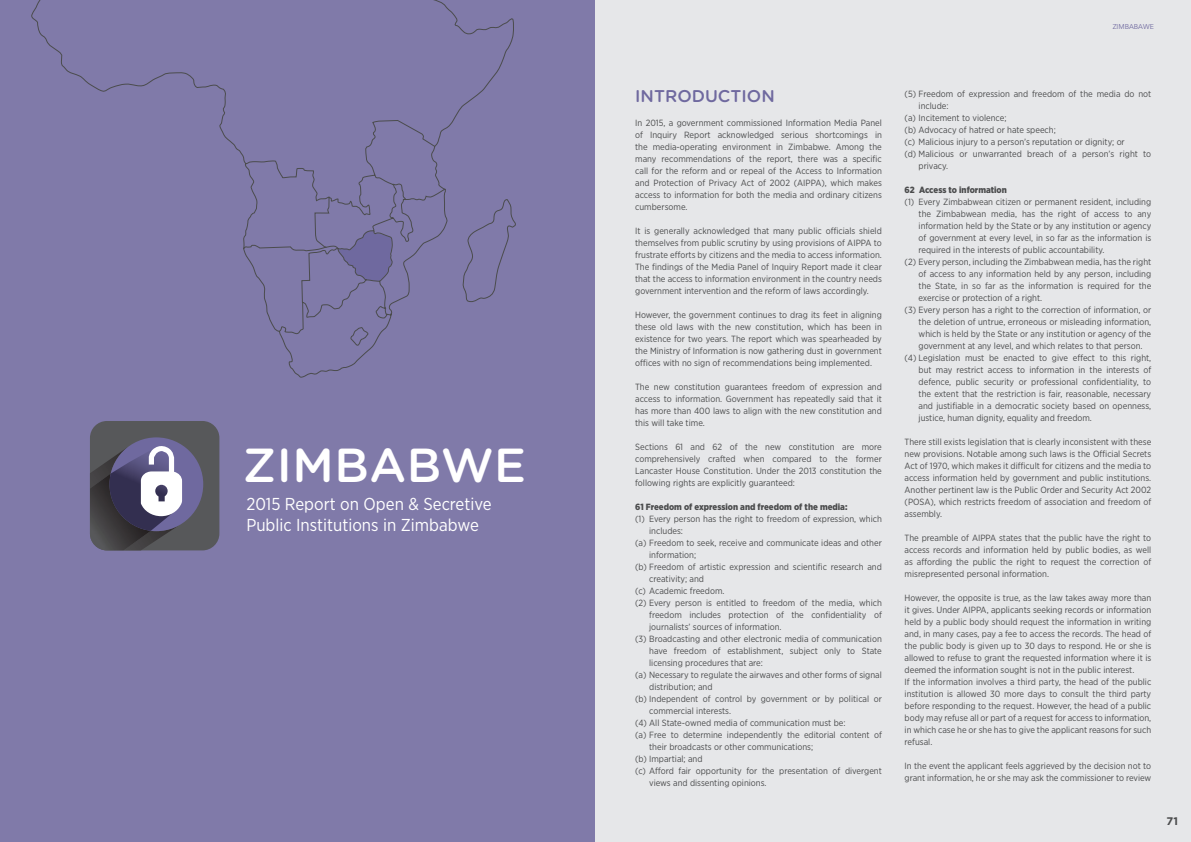
<style>
.page{position:relative;width:1191px;height:842px;background:#fff}
.page>*{position:absolute;margin:0;border:0;box-sizing:border-box;transform-origin:0 0}
.table_text_small_new{font:500 47.7px "Gotham Rounded";letter-spacing:.01em;color:#fff}
.t1{font:17.3px "Gotham Narrow";color:#fff}
.normal_text{font:500 17px "Gotham Rounded";color:#6f699f}
.t2{font:700 11px "Gotham";color:#4b4c4d}
.normal_text-2{font:9px/12px "Gotham Narrow";color:#4b4c4d;text-align:justify}
.bullets{font:9px/12px "Gotham Narrow";color:#4b4c4d}
.normal_text-3{font:900 9px "Gotham Narrow";color:#4b4c4d}
.t3{font:7px "Avenir";color:#6f699f}
.t4{font:7px "Avenir";color:#6585b0}
</style>
<div class="page">
<div style="left:0;top:0;width:595px;height:842px;background:#807aa9"></div>
<div style="left:595px;top:0;width:596px;height:842px;background:#e6e7e9"></div>
<svg style="left:31px;top:0;width:485px;height:378px"></svg>
<div style="left:90px;top:421px;width:129px;height:129px;background:#57585a;border-radius:17px"></div>
<div style="left:109px;top:437px;width:94px;height:94px;background:#6f699f;border-radius:50%"></div>
<svg style="left:90px;top:443px;width:92px;height:107px"></svg>
<p class="table_text_small_new" style="left:243px;top:431px;width:285px">ZIMBABWE</p>
<p class="t1" style="left:246px;top:493px;width:247px">2015 Report on Open &amp; Secretive</p>
<p class="t1" style="left:246px;top:514px;width:234px">Public Institutions in Zimbabwe</p>
<p class="t3" style="left:1112px;top:22px;width:43px">ZIMBABAWE</p>
<p class="t4" style="left:1119px;top:22px;width:36px">TANZANIA</p>
<p class="normal_text" style="left:635px;top:84px;width:141px">INTRODUCTION</p>
<p class="normal_text-2" style="left:635px;top:117px;width:248px">In 2015, a government commissioned Information Media Panel of Inquiry Report acknowledged serious shortcomings in the media-operating environment in Zimbabwe. Among the many recommendations of the report, there was a specific call for the reform and or repeal of the Access to Information and Protection of Privacy Act of 2002 (AIPPA), which makes access to information for both the media and ordinary citizens cumbersome.</p>
<p class="normal_text-2" style="left:635px;top:225px;width:248px">It is generally acknowledged that many public officials shield themselves from public scrutiny by using provisions of AIPPA to frustrate efforts by citizens and the media to access information.<br>The findings of the Media Panel of Inquiry Report made it clear that the access to information environment in the country needs government intervention and the reform of laws accordingly.</p>
<p class="normal_text-2" style="left:635px;top:309px;width:248px">However, the government continues to drag its feet in aligning these old laws with the new constitution, which has been in existence for two years. The report which was spearheaded by the Ministry of Information is now gathering dust in government offices with no sign of recommendations being implemented.</p>
<p class="normal_text-2" style="left:635px;top:381px;width:248px">The new constitution guarantees freedom of expression and access to information. Government has repeatedly said that it has more than 400 laws to align with the new constitution and this will take time.</p>
<p class="normal_text-2" style="left:635px;top:441px;width:248px">Sections 61 and 62 of the new constitution are more comprehensively crafted when compared to the former Lancaster House Constitution. Under the 2013 constitution the following rights are explicitly guaranteed:</p>
<p class="normal_text-3" style="left:635px;top:501px;width:214px">61 Freedom of expression and freedom of the media:</p>
<p class="bullets" style="left:649px;top:513px;width:234px;text-indent:-14px">(1) Every person has the right to freedom of expression, which includes:</p>
<p class="bullets" style="left:649px;top:537px;width:234px;text-indent:-14px">(a) Freedom to seek, receive and communicate ideas and other information;</p>
<p class="bullets" style="left:649px;top:561px;width:234px;text-indent:-14px">(b) Freedom of artistic expression and scientific research and creativity; and</p>
<p class="bullets" style="left:635px;top:585px;width:91px">(c) Academic freedom.</p>
<p class="bullets" style="left:649px;top:597px;width:234px;text-align:justify;text-indent:-14px">(2) Every person is entitled to freedom of the media, which freedom includes protection of the confidentiality of journalists’ sources of information.</p>
<p class="bullets" style="left:649px;top:633px;width:234px;text-align:justify;text-indent:-14px">(3) Broadcasting and other electronic media of communication have freedom of establishment, subject only to State licensing procedures that are:</p>
<p class="bullets" style="left:649px;top:669px;width:234px;text-indent:-14px">(a) Necessary to regulate the airwaves and other forms of signal distribution; and</p>
<p class="bullets" style="left:649px;top:693px;width:234px;text-indent:-14px">(b) Independent of control by government or by political or commercial interests.</p>
<p class="bullets" style="left:635px;top:717px;width:212px">(4) All State-owned media of communication must be:</p>
<p class="bullets" style="left:649px;top:729px;width:234px;text-indent:-14px">(a) Free to determine independently the editorial content of their broadcasts or other communications;</p>
<p class="bullets" style="left:635px;top:753px;width:69px">(b) Impartial; and</p>
<p class="bullets" style="left:649px;top:765px;width:234px;text-indent:-14px">(c) Afford fair opportunity for the presentation of divergent views and dissenting opinions.</p>
<p class="bullets" style="left:918px;top:87px;width:234px;text-indent:-14px">(5) Freedom of expression and freedom of the media do not include:</p>
<p class="bullets" style="left:904px;top:111px;width:103px">(a) Incitement to violence;</p>
<p class="bullets" style="left:904px;top:123px;width:153px">(b) Advocacy of hatred or hate speech;</p>
<p class="bullets" style="left:904px;top:135px;width:222px">(c) Malicious injury to a person’s reputation or dignity; or</p>
<p class="bullets" style="left:918px;top:147px;width:234px;text-indent:-14px">(d) Malicious or unwarranted breach of a person’s right to privacy.</p>
<p class="normal_text-3" style="left:904px;top:183px;width:104px">62 Access to information</p>
<p class="bullets" style="left:918px;top:195px;width:234px;text-align:justify;text-indent:-14px">(1) Every Zimbabwean citizen or permanent resident, including the Zimbabwean media, has the right of access to any information held by the State or by any institution or agency of government at every level, in so far as the information is required in the interests of public accountability.</p>
<p class="bullets" style="left:918px;top:255px;width:234px;text-align:justify;text-indent:-14px">(2) Every person, including the Zimbabwean media, has the right of access to any information held by any person, including the State, in so far as the information is required for the exercise or protection of a right.</p>
<p class="bullets" style="left:918px;top:303px;width:234px;text-align:justify;text-indent:-14px">(3) Every person has a right to the correction of information, or the deletion of untrue, erroneous or misleading information, which is held by the State or any institution or agency of the government at any level, and which relates to that person.</p>
<p class="bullets" style="left:918px;top:351px;width:234px;text-align:justify;text-indent:-14px">(4) Legislation must be enacted to give effect to this right, but may restrict access to information in the interests of defence, public security or professional confidentiality, to the extent that the restriction is fair, reasonable, necessary and justifiable in a democratic society based on openness, justice, human dignity, equality and freedom.</p>
<p class="normal_text-2" style="left:904px;top:435px;width:248px">There still exists legislation that is clearly inconsistent with these new provisions. Notable among such laws is the Official Secrets Act of 1970, which makes it difficult for citizens and the media to access information held by government and public institutions.<br>Another pertinent law is the Public Order and Security Act 2002 (POSA), which restricts freedom of association and freedom of assembly.</p>
<p class="normal_text-2" style="left:904px;top:531px;width:248px">The preamble of AIPPA states that the public have the right to access records and information held by public bodies, as well as affording the public the right to request the correction of misrepresented personal information.</p>
<p class="normal_text-2" style="left:904px;top:591px;width:248px">However, the opposite is true, as the law takes away more than it gives. Under AIPPA, applicants seeking records or information held by a public body should request the information in writing and, in many cases, pay a fee to access the records. The head of the public body is given up to 30 days to respond. He or she is allowed to refuse to grant the requested information where it is deemed the information sought is not in the public interest.</p>
<p class="normal_text-2" style="left:904px;top:675px;width:248px">If the information involves a third party, the head of the public institution is allowed 30 more days to consult the third party before responding to the request. However, the head of a public body may refuse all or part of a request for access to information, in which case he or she has to give the applicant reasons for such refusal.</p>
<p class="normal_text-2" style="left:904px;top:759px;width:248px">In the event the applicant feels aggrieved by the decision not to grant information, he or she may ask the commissioner to review</p>
<p class="t2" style="left:1166px;top:814px;width:13px">71</p>
</div>
